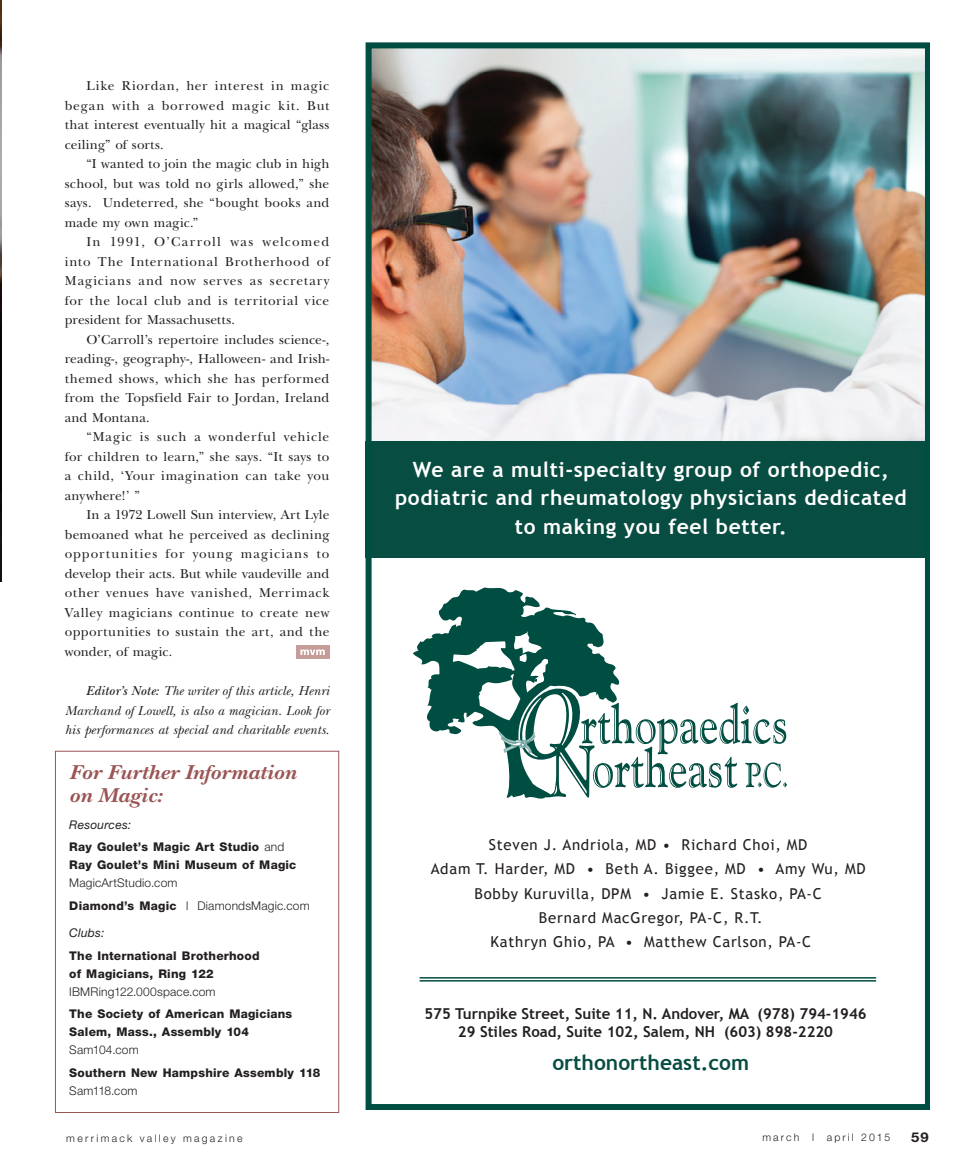
<style>
.page{position:relative;width:972px;height:1175px;background:#fff}
.page>*{position:absolute;margin:0;border:0;box-sizing:border-box;transform-origin:0 0}
.t1{font:700 21px/28.5px "Trebuchet MS";letter-spacing:.03em;color:#fff;text-align:center}
.t2{font:italic 700 21px/22.5px "New Baskerville Std";letter-spacing:.01em;color:#9b5555;scale:1.1 1}
.t3{font:700 21px "Trebuchet MS";color:#084d41}
.t4{font:15px/24px "Trebuchet MS";letter-spacing:.05em;color:#231f20;text-align:center}
.t5{font:700 15px/18px "Trebuchet MS";color:#231f20;text-align:center}
.t6{font:13.5px/19.5px "New Baskerville Std";letter-spacing:.02em;color:#231f20;text-align:justify}
.t7{font:italic 13.5px/19.5px "New Baskerville Std";letter-spacing:.01em;color:#231f20;text-align:justify}
.t8{font:700 13.5px "Helvetica Neue LT Std";color:#231f20;scale:1.1 1}
.t9{font:800 12px/18px "Helvetica Neue LT Std";letter-spacing:.02em;color:#231f20}
.t10{font:300 12px/22.5px "Helvetica Neue LT Std";letter-spacing:.015em;color:#231f20}
.t11{font:italic 12px "Helvetica Neue LT Std";letter-spacing:.015em;color:#231f20}
.t12{font:300 10.5px "Helvetica Neue LT Std";letter-spacing:.215em;color:#231f20}
.s1{font-weight:600}
.s2{font-weight:400;font-style:italic}
.s3{font-weight:300}
.s4{font-weight:800}
</style>
<div class="page">
<div style="left:296px;top:645px;width:33px;height:14px;background:#c59c97"></div>
<svg style="left:301px;top:649px;width:24px;height:6px"></svg>
<div style="left:55px;top:751px;width:284px;height:361px;border:1px solid #9b5555"></div>
<img style="left:0;top:0;width:1px;height:581px">
<img style="left:366px;top:42px;width:564px;height:1067px">
<p class="t6" style="left:65px;top:76px;width:266px;text-indent:22px">Like Riordan, her interest in magic began with a borrowed magic kit. But that interest eventually hit a magical “glass ceiling” of sorts.</p>
<p class="t6" style="left:65px;top:154px;width:266px;text-indent:22px">“I wanted to join the magic club in high school, but was told no girls allowed,” she says. Undeterred, she “bought books and made my own magic.”</p>
<p class="t6" style="left:65px;top:232px;width:266px;text-indent:22px">In 1991, O’Carroll was welcomed into The International Brotherhood of Magicians and now serves as secretary for the local club and is territorial vice president for Massachusetts.</p>
<p class="t6" style="left:65px;top:330px;width:266px;text-indent:22px">O’Carroll’s repertoire includes science-, reading-, geography-, Halloween- and Irish&shy;themed shows, which she has performed from the Topsfield Fair to Jordan, Ireland and Montana.</p>
<p class="t6" style="left:65px;top:427px;width:266px;text-indent:22px">“Magic is such a wonderful vehicle for children to learn,” she says. “It says to a child, ‘Your imagination can take you anywhere!’ ”</p>
<p class="t6" style="left:65px;top:505px;width:266px;text-indent:22px">In a 1972 Lowell Sun interview, Art Lyle bemoaned what he perceived as declining opportunities for young magicians to develop their acts. But while vaudeville and other venues have vanished, Merrimack Valley magicians continue to create new opportunities to sustain the art, and the wonder, of magic.</p>
<p class="t7" style="left:65px;top:681px;width:266px;text-indent:22px"><span class="s1">Editor’s Note:</span> The writer of this article, Henri Marchand of Lowell, is also a magician. Look for his performances at special and charitable events.</p>
<h1 class="t2" style="left:69px;top:761px;width:208px">For Further Information on Magic:</h1>
<p class="t9" style="left:69px;top:813px;width:217px;line-height:22.5px"><span class="s2">Resources:<br></span>Ray Goulet’s Magic Art Studio <span class="s3">and</span></p>
<p class="t9" style="left:69px;top:856px;width:229px">Ray Goulet’s Mini Museum of Magic</p>
<p class="t10" style="left:69px;top:871px;width:242px">MagicArtStudio.com<br><span class="s4">Diamond’s Magic</span> l DiamondsMagic.com</p>
<p class="t11" style="left:69px;top:925px;width:37px">Clubs:</p>
<p class="t9" style="left:69px;top:946px;width:192px">The International Brotherhood of Magicians, Ring 122</p>
<p class="t10" style="left:69px;top:979px;width:148px">IBMRing122.000space.com</p>
<p class="t9" style="left:69px;top:1004px;width:224px">The Society of American Magicians<br>Salem, Mass., Assembly 104</p>
<p class="t10" style="left:69px;top:1038px;width:71px">Sam104.com</p>
<p class="t9" style="left:69px;top:1063px;width:253px">Southern New Hampshire Assembly 118</p>
<p class="t10" style="left:69px;top:1078px;width:70px">Sam118.com</p>
<h1 class="t1" style="left:395px;top:455px;width:513px">We are a multi-specialty group of orthopedic, podiatric and rheumatology physicians dedicated to making you feel better.</h1>
<p class="t4" style="left:431px;top:833px;width:436px">Steven J. Andriola, MD • Richard Choi, MD<br>Adam T. Harder, MD • Beth A. Biggee, MD • Amy Wu, MD Bobby Kuruvilla, DPM • Jamie E. Stasko, PA-C<br>Bernard MacGregor, PA-C, R.T.<br>Kathryn Ghio, PA • Matthew Carlson, PA-C</p>
<p class="t5" style="left:424px;top:1004px;width:444px">575 Turnpike Street, Suite 11, N. Andover, MA (978) 794-1946<br>29 Stiles Road, Suite 102, Salem, NH (603) 898-2220</p>
<h1 class="t3" style="left:552px;top:1049px;width:198px">orthonortheast.com</h1>
<p class="t12" style="left:66px;top:1132px;width:178px">merrimack valley magazine</p>
<p class="t12" style="left:762px;top:1131px;width:129px">march l april 2015</p>
<p class="t8" style="left:911px;top:1128px;width:18px">59</p>
</div>
